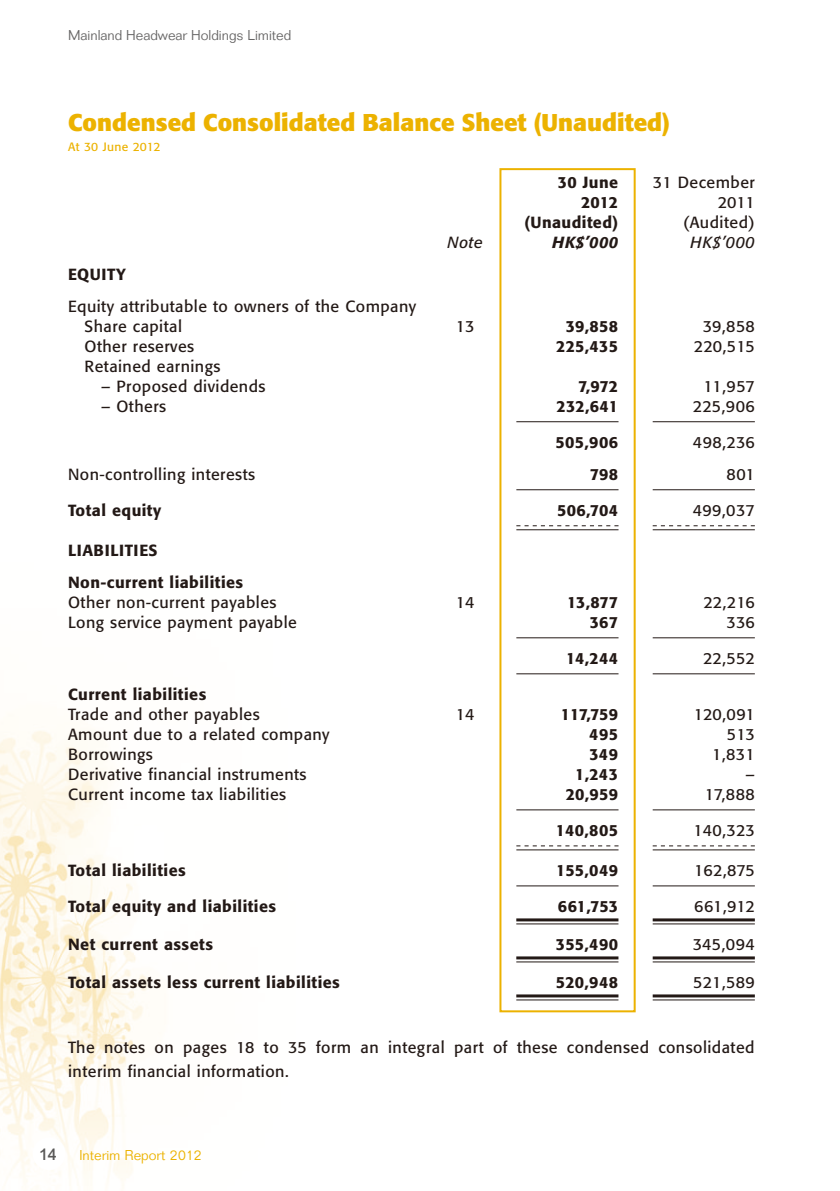
<style>
.page{position:relative;width:840px;height:1191px;background:#fff}
.page>*{position:absolute;margin:0;border:0;box-sizing:border-box;transform-origin:0 0}
.t1{font:700 24px "Formata";color:#ecb200}
.t2{font:16px/20px "Formata";letter-spacing:.03em;color:#231916}
.t3{font:500 16px/32px "Formata";letter-spacing:.03em;color:#231916}
.t4{font:italic 16px "Formata";letter-spacing:.03em;color:#231916}
.t5{font:italic 500 16px "Formata";color:#231916}
.t6{font:500 16px "Arial MT Std";color:#595857}
.t7{font:300 14px "Folio Std";color:#666565}
.t8{font:300 14px "Folio Std";color:#ecb200}
.t9{font:12px "Formata";letter-spacing:.02em;color:#ecb200}
</style>
<div class="page">
<img style="left:0;top:730px;width:148px;height:456px">
<div style="left:33px;top:1137px;width:32px;height:33px;background:#fff;border-radius:50%"></div>
<div style="left:499px;top:168px;width:136px;height:844px;border:2px solid #ecb200"></div>
<hr style="left:516px;top:421px;width:102px;height:1px;background:#231916">
<hr style="left:652px;top:421px;width:102px;height:1px;background:#231916">
<hr style="left:516px;top:489px;width:102px;height:1px;background:#231916">
<hr style="left:652px;top:489px;width:102px;height:1px;background:#231916">
<svg style="left:516px;top:525px;width:102px;height:1px"></svg>
<svg style="left:652px;top:525px;width:102px;height:1px"></svg>
<hr style="left:516px;top:529px;width:102px;height:1px;background:#231916">
<hr style="left:652px;top:529px;width:102px;height:1px;background:#231916">
<hr style="left:516px;top:637px;width:102px;height:1px;background:#231916">
<hr style="left:652px;top:637px;width:102px;height:1px;background:#231916">
<hr style="left:516px;top:673px;width:102px;height:1px;background:#231916">
<hr style="left:652px;top:673px;width:102px;height:1px;background:#231916">
<hr style="left:516px;top:809px;width:102px;height:1px;background:#231916">
<hr style="left:652px;top:809px;width:102px;height:1px;background:#231916">
<svg style="left:516px;top:845px;width:102px;height:1px"></svg>
<svg style="left:652px;top:845px;width:102px;height:1px"></svg>
<hr style="left:516px;top:849px;width:102px;height:1px;background:#231916">
<hr style="left:652px;top:849px;width:102px;height:1px;background:#231916">
<hr style="left:516px;top:885px;width:102px;height:1px;background:#231916">
<hr style="left:652px;top:885px;width:102px;height:1px;background:#231916">
<hr style="left:516px;top:918px;width:102px;height:3px;background:#231916">
<hr style="left:516px;top:923px;width:102px;height:1px;background:#231916">
<hr style="left:652px;top:918px;width:102px;height:3px;background:#231916">
<hr style="left:652px;top:923px;width:102px;height:1px;background:#231916">
<hr style="left:516px;top:956px;width:102px;height:3px;background:#231916">
<hr style="left:516px;top:961px;width:102px;height:1px;background:#231916">
<hr style="left:652px;top:956px;width:102px;height:3px;background:#231916">
<hr style="left:652px;top:961px;width:102px;height:1px;background:#231916">
<hr style="left:516px;top:994px;width:102px;height:3px;background:#231916">
<hr style="left:516px;top:999px;width:102px;height:1px;background:#231916">
<hr style="left:652px;top:994px;width:102px;height:3px;background:#231916">
<hr style="left:652px;top:999px;width:102px;height:1px;background:#231916">
<p class="t7" style="left:68px;top:27px;width:225px">Mainland Headwear Holdings Limited</p>
<h1 class="t1" style="left:68px;top:108px;width:603px">Condensed Consolidated Balance Sheet (Unaudited)</h1>
<p class="t9" style="left:68px;top:140px;width:94px">At 30 June 2012</p>
<p class="t3" style="left:557px;top:166px;width:62px">30 June</p>
<p class="t2" style="left:652px;top:172px;width:103px">31 December</p>
<p class="t3" style="left:580px;top:186px;width:39px">2012</p>
<p class="t2" style="left:717px;top:192px;width:39px">2011</p>
<p class="t3" style="left:524px;top:206px;width:95px">(Unaudited)</p>
<p class="t2" style="left:682px;top:212px;width:73px">(Audited)</p>
<p class="t3" style="left:68px;top:258px;width:59px">EQUITY</p>
<p class="t2" style="left:84px;top:296px;width:333px;text-indent:-16px">Equity attributable to owners of the Company<br>Share capital</p>
<p class="t4" style="left:447px;top:233px;width:37px">Note</p>
<p class="t5" style="left:552px;top:232px;width:67px">HK$’000</p>
<p class="t4" style="left:690px;top:233px;width:66px">HK$’000</p>
<p class="t2" style="left:455px;top:316px;width:20px">13</p>
<p class="t3" style="left:565px;top:310px;width:54px">39,858</p>
<p class="t2" style="left:702px;top:316px;width:53px">39,858</p>
<p class="t2" style="left:84px;top:336px;width:111px">Other reserves</p>
<p class="t3" style="left:556px;top:330px;width:63px">225,435</p>
<p class="t2" style="left:693px;top:336px;width:62px">220,515</p>
<p class="t2" style="left:84px;top:356px;width:137px">Retained earnings</p>
<p class="t2" style="left:101px;top:376px;width:166px">– Proposed dividends</p>
<p class="t3" style="left:578px;top:370px;width:41px">7,972</p>
<p class="t2" style="left:703px;top:376px;width:53px">11,957</p>
<p class="t2" style="left:101px;top:396px;width:67px">– Others</p>
<p class="t3" style="left:556px;top:390px;width:63px">232,641</p>
<p class="t2" style="left:692px;top:396px;width:63px">225,906</p>
<p class="t3" style="left:555px;top:426px;width:64px">505,906</p>
<p class="t2" style="left:692px;top:432px;width:63px">498,236</p>
<p class="t2" style="left:68px;top:464px;width:188px">Non-controlling interests</p>
<p class="t3" style="left:589px;top:458px;width:30px">798</p>
<p class="t2" style="left:726px;top:464px;width:30px">801</p>
<p class="t3" style="left:68px;top:494px;width:94px">Total equity</p>
<p class="t3" style="left:557px;top:494px;width:62px">506,704</p>
<p class="t2" style="left:692px;top:500px;width:64px">499,037</p>
<p class="t3" style="left:68px;top:534px;width:176px">LIABILITIES<br>Non-current liabilities</p>
<p class="t2" style="left:68px;top:592px;width:210px">Other non-current payables</p>
<p class="t2" style="left:455px;top:592px;width:20px">14</p>
<p class="t3" style="left:566px;top:586px;width:52px">13,877</p>
<p class="t2" style="left:703px;top:592px;width:53px">22,216</p>
<p class="t2" style="left:68px;top:612px;width:230px">Long service payment payable</p>
<p class="t3" style="left:589px;top:606px;width:30px">367</p>
<p class="t2" style="left:726px;top:612px;width:30px">336</p>
<p class="t3" style="left:565px;top:642px;width:53px">14,244</p>
<p class="t2" style="left:702px;top:648px;width:53px">22,552</p>
<p class="t3" style="left:68px;top:678px;width:140px">Current liabilities</p>
<p class="t2" style="left:68px;top:704px;width:193px">Trade and other payables</p>
<p class="t2" style="left:455px;top:704px;width:20px">14</p>
<p class="t3" style="left:560px;top:698px;width:59px">117,759</p>
<p class="t2" style="left:693px;top:704px;width:62px">120,091</p>
<p class="t2" style="left:68px;top:724px;width:263px">Amount due to a related company</p>
<p class="t3" style="left:589px;top:718px;width:30px">495</p>
<p class="t2" style="left:726px;top:724px;width:29px">513</p>
<p class="t2" style="left:68px;top:744px;width:86px">Borrowings</p>
<p class="t3" style="left:589px;top:738px;width:30px">349</p>
<p class="t2" style="left:711px;top:744px;width:44px">1,831</p>
<p class="t2" style="left:68px;top:764px;width:240px">Derivative financial instruments</p>
<p class="t3" style="left:575px;top:758px;width:44px">1,243</p>
<p class="t2" style="left:745px;top:764px;width:11px">–</p>
<p class="t2" style="left:68px;top:784px;width:219px">Current income tax liabilities</p>
<p class="t3" style="left:565px;top:778px;width:54px">20,959</p>
<p class="t2" style="left:704px;top:784px;width:51px">17,888</p>
<p class="t3" style="left:555px;top:814px;width:64px">140,805</p>
<p class="t2" style="left:693px;top:820px;width:63px">140,323</p>
<p class="t3" style="left:68px;top:854px;width:119px">Total liabilities</p>
<p class="t3" style="left:556px;top:854px;width:63px">155,049</p>
<p class="t2" style="left:694px;top:860px;width:62px">162,875</p>
<p class="t3" style="left:68px;top:890px;width:209px">Total equity and liabilities</p>
<p class="t3" style="left:557px;top:890px;width:62px">661,753</p>
<p class="t2" style="left:694px;top:896px;width:62px">661,912</p>
<p class="t3" style="left:68px;top:928px;width:146px">Net current assets</p>
<p class="t3" style="left:555px;top:928px;width:64px">355,490</p>
<p class="t2" style="left:692px;top:934px;width:64px">345,094</p>
<p class="t3" style="left:68px;top:966px;width:273px">Total assets less current liabilities</p>
<p class="t3" style="left:555px;top:966px;width:64px">520,948</p>
<p class="t2" style="left:693px;top:972px;width:63px">521,589</p>
<p class="t2" style="left:68px;top:1035px;width:687px;line-height:24px">The notes on pages 18 to 35 form an integral part of these condensed consolidated interim financial information.</p>
<p class="t6" style="left:39px;top:1145px;width:19px">14</p>
<p class="t8" style="left:79px;top:1146px;width:124px">Interim Report 2012</p>
</div>
